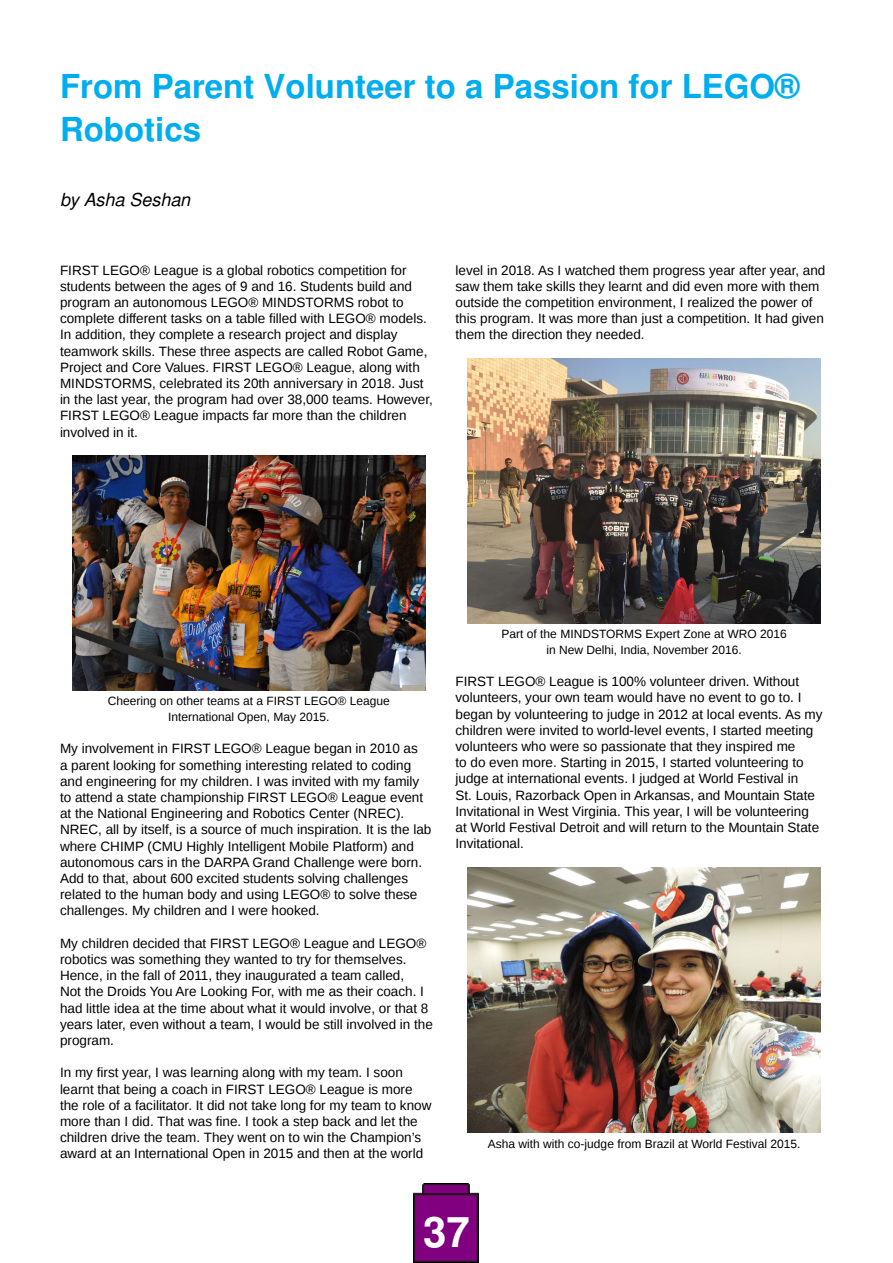
<style>
.page{position:relative;width:893px;height:1263px;background:#fff}
.page>*{position:absolute;margin:0;border:0;box-sizing:border-box;transform-origin:0 0}
.t1{font:700 42px "Free Sans";color:#fff}
.t2{font:700 33px/43.2px "Free Sans";color:#00aeef}
.t3{font:italic 18px "Free Sans";color:#000}
.t4{font:13.5px/16.2px "Liberation Sans";color:#000}
.t5{font:12px/16.2px "Liberation Sans";color:#000;text-align:center}
</style>
<div class="page">
<img style="left:413px;top:1183px;width:66px;height:80px">
<img style="left:72px;top:455px;width:353px;height:235px">
<img style="left:468px;top:358px;width:353px;height:265px">
<img style="left:468px;top:867px;width:353px;height:265px">
<h2 class="t2" style="left:60px;top:63px;width:741px">From Parent Volunteer to a Passion for LEGO®<br>Robotics</h2>
<h3 class="t3" style="left:60px;top:188px;width:132px">by Asha Seshan</h3>
<p class="t4" style="left:60px;top:262px;width:374px">FIRST LEGO® League is a global robotics competition for students between the ages of 9 and 16. Students build and program an autonomous LEGO® MINDSTORMS robot to complete different tasks on a table filled with LEGO® models.<br>In addition, they complete a research project and display teamwork skills. These three aspects are called Robot Game, Project and Core Values. FIRST LEGO® League, along with MINDSTORMS, celebrated its 20th anniversary in 2018. Just in the last year, the program had over 38,000 teams. However, FIRST LEGO® League impacts far more than the children involved in it.</p>
<p class="t4" style="left:455px;top:262px;width:371px">level in 2018. As I watched them progress year after year, and saw them take skills they learnt and did even more with them outside the competition environment, I realized the power of this program. It was more than just a competition. It had given them the direction they needed.</p>
<p class="t5" style="left:108px;top:692px;width:284px">Cheering on other teams at a FIRST LEGO® League<br>International Open, May 2015.</p>
<p class="t4" style="left:60px;top:740px;width:373px">My involvement in FIRST LEGO® League began in 2010 as<br>a parent looking for something interesting related to coding and engineering for my children. I was invited with my family to attend a state championship FIRST LEGO® League event at the National Engineering and Robotics Center (NREC).<br>NREC, all by itself, is a source of much inspiration. It is the lab where CHIMP (CMU Highly Intelligent Mobile Platform) and autonomous cars in the DARPA Grand Challenge were born.<br>Add to that, about 600 excited students solving challenges related to the human body and using LEGO® to solve these challenges. My children and I were hooked.</p>
<p class="t4" style="left:60px;top:935px;width:374px">My children decided that FIRST LEGO® League and LEGO® robotics was something they wanted to try for themselves.<br>Hence, in the fall of 2011, they inaugurated a team called,<br>Not the Droids You Are Looking For, with me as their coach. I had little idea at the time about what it would involve, or that 8 years later, even without a team, I would be still involved in the program.</p>
<p class="t4" style="left:60px;top:1064px;width:373px">In my first year, I was learning along with my team. I soon learnt that being a coach in FIRST LEGO® League is more the role of a facilitator. It did not take long for my team to know more than I did. That was fine. I took a step back and let the children drive the team. They went on to win the Champion’s award at an International Open in 2015 and then at the world</p>
<p class="t5" style="left:502px;top:625px;width:287px">Part of the MINDSTORMS Expert Zone at WRO 2016 in New Delhi, India, November 2016.</p>
<p class="t4" style="left:455px;top:673px;width:368px">FIRST LEGO® League is 100% volunteer driven. Without volunteers, your own team would have no event to go to. I began by volunteering to judge in 2012 at local events. As my children were invited to world-level events, I started meeting volunteers who were so passionate that they inspired me<br>to do even more. Starting in 2015, I started volunteering to judge at international events. I judged at World Festival in<br>St. Louis, Razorback Open in Arkansas, and Mountain State Invitational in West Virginia. This year, I will be volunteering at World Festival Detroit and will return to the Mountain State Invitational.</p>
<p class="t5" style="left:488px;top:1136px;width:314px">Asha with with co-judge from Brazil at World Festival 2015.</p>
<h1 class="t1" style="left:423px;top:1199px;width:48px">37</h1>
</div>
